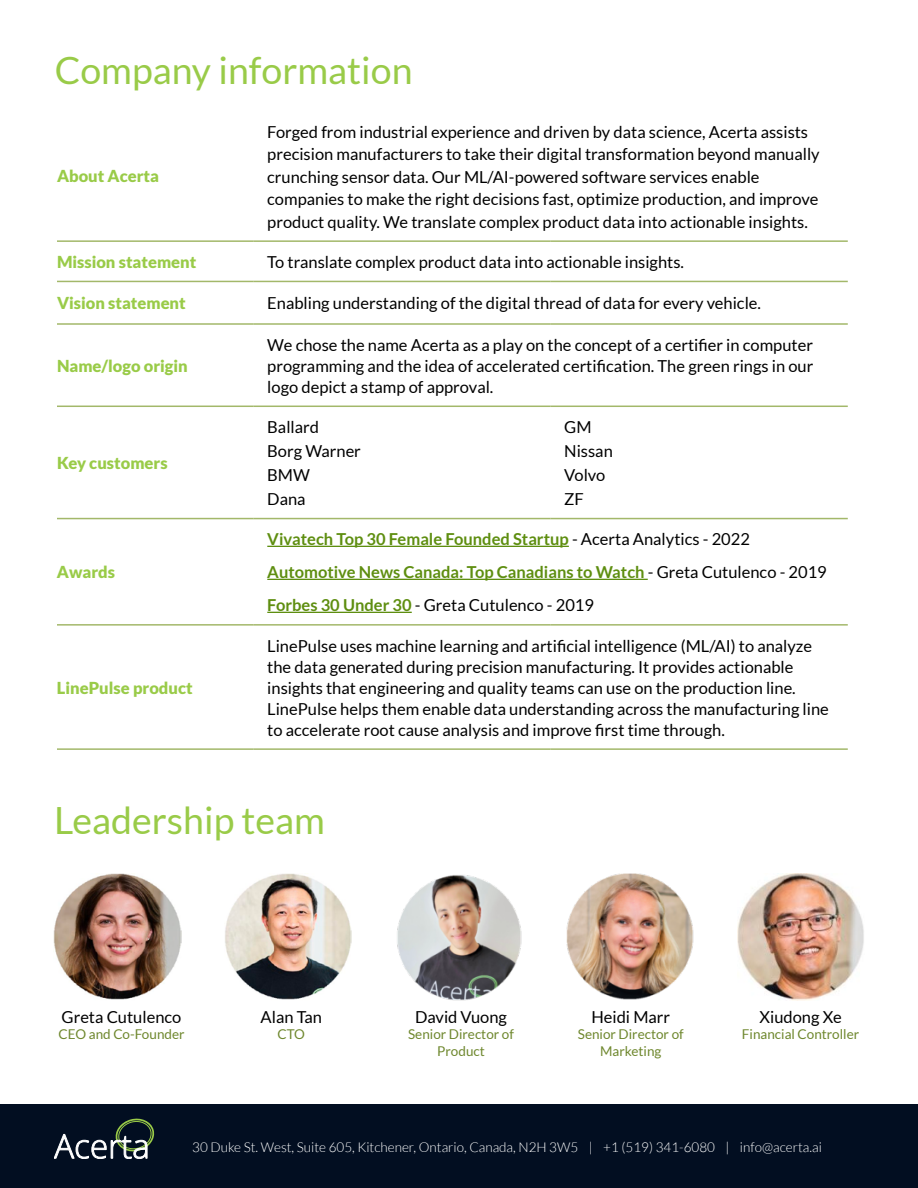
<style>
.page{position:relative;width:918px;height:1188px;background:#fff}
.page>*{position:absolute;margin:0;border:0;box-sizing:border-box;transform-origin:0 0}
.t1{font:37.5px "Lato";color:#99cb48}
.t2{font:16.5px/21px "Lato";color:#000}
.t3{font:700 16.5px/33px "Lato";color:#5e8e10}
.t4{font:900 16.5px "Lato";color:#99cb48}
.t5{font:13.5px/16.5px "Lato";color:#6e872d;text-align:center}
.t6{font:300 13.5px "Lato";color:#fff}
.s1{font-weight:400;color:#000}
</style>
<div class="page">
<div style="left:0;top:1105px;width:918px;height:83px;background:#020e21"></div>
<svg style="left:54px;top:1119px;width:100px;height:40px"></svg>
<hr style="left:57px;top:240px;width:197px;height:2px;background:#a3b86a">
<hr style="left:254px;top:240px;width:297px;height:2px;background:#a3b86a">
<hr style="left:551px;top:240px;width:297px;height:2px;background:#a3b86a">
<hr style="left:57px;top:281px;width:197px;height:1px;background:#a3b86a">
<hr style="left:254px;top:281px;width:297px;height:1px;background:#a3b86a">
<hr style="left:551px;top:281px;width:297px;height:1px;background:#a3b86a">
<hr style="left:57px;top:323px;width:197px;height:2px;background:#a3b86a">
<hr style="left:254px;top:323px;width:297px;height:2px;background:#a3b86a">
<hr style="left:551px;top:323px;width:297px;height:2px;background:#a3b86a">
<hr style="left:57px;top:406px;width:197px;height:1px;background:#a3b86a">
<hr style="left:254px;top:406px;width:297px;height:1px;background:#a3b86a">
<hr style="left:551px;top:406px;width:297px;height:1px;background:#a3b86a">
<hr style="left:57px;top:518px;width:197px;height:1px;background:#a3b86a">
<hr style="left:254px;top:518px;width:297px;height:1px;background:#a3b86a">
<hr style="left:551px;top:518px;width:297px;height:1px;background:#a3b86a">
<hr style="left:57px;top:624px;width:197px;height:2px;background:#a3b86a">
<hr style="left:254px;top:624px;width:297px;height:2px;background:#a3b86a">
<hr style="left:551px;top:624px;width:297px;height:2px;background:#a3b86a">
<hr style="left:57px;top:748px;width:197px;height:2px;background:#a3b86a">
<hr style="left:254px;top:748px;width:297px;height:2px;background:#a3b86a">
<hr style="left:551px;top:748px;width:297px;height:2px;background:#a3b86a">
<hr style="left:267px;top:546px;width:302px;height:1px;background:#5e8e10">
<hr style="left:267px;top:579px;width:381px;height:1px;background:#5e8e10">
<hr style="left:267px;top:612px;width:145px;height:1px;background:#5e8e10">
<img style="left:566px;top:873px;width:127px;height:127px">
<img style="left:737px;top:873px;width:127px;height:127px">
<img style="left:397px;top:875px;width:125px;height:125px">
<img style="left:54px;top:873px;width:127px;height:127px">
<img style="left:225px;top:874px;width:127px;height:126px">
<h1 class="t1" style="left:55px;top:50px;width:359px">Company information</h1>
<p class="t4" style="left:57px;top:167px;width:104px">About Acerta</p>
<p class="t2" style="left:267px;top:120px;width:554px;line-height:22.5px">Forged from industrial experience and driven by data science, Acerta assists precision manufacturers to take their digital transformation beyond manually crunching sensor data. Our ML/AI-powered software services enable companies to make the right decisions fast, optimize production, and improve product quality. We translate complex product data into actionable insights.</p>
<p class="t4" style="left:57px;top:252px;width:141px">Mission statement</p>
<p class="t2" style="left:267px;top:251px;width:418px">To translate complex product data into actionable insights.</p>
<p class="t4" style="left:57px;top:294px;width:130px">Vision statement</p>
<p class="t2" style="left:267px;top:293px;width:495px">Enabling understanding of the digital thread of data for every vehicle.</p>
<p class="t4" style="left:57px;top:356px;width:132px">Name/logo origin</p>
<p class="t4" style="left:57px;top:453px;width:112px">Key customers</p>
<p class="t4" style="left:57px;top:563px;width:60px">Awards</p>
<p class="t4" style="left:57px;top:678px;width:137px">LinePulse product</p>
<p class="t2" style="left:267px;top:334px;width:548px;text-align:justify">We chose the name Acerta as a play on the concept of a certifier in computer programming and the idea of accelerated certification. The green rings in our logo depict a stamp of approval.</p>
<p class="t2" style="left:267px;top:415px;width:95px;line-height:24px">Ballard<br>Borg Warner<br>BMW<br>Dana</p>
<p class="t2" style="left:564px;top:415px;width:50px;line-height:24px">GM<br>Nissan<br>Volvo<br>ZF</p>
<p class="t3" style="left:267px;top:523px;width:561px">Vivatech Top 30 Female Founded Startup <span class="s1">- Acerta Analytics - 2022<br></span>Automotive News Canada: Top Canadians to Watch <span class="s1">- Greta Cutulenco - 2019<br></span>Forbes 30 Under 30 <span class="s1">- Greta Cutulenco - 2019</span></p>
<p class="t2" style="left:267px;top:635px;width:563px">LinePulse uses machine learning and artificial intelligence (ML/AI) to analyze the data generated during precision manufacturing. It provides actionable insights that engineering and quality teams can use on the production line.<br>LinePulse helps them enable data understanding across the manufacturing line to accelerate root cause analysis and improve first time through.</p>
<h1 class="t1" style="left:54px;top:799px;width:273px">Leadership team</h1>
<p class="t2" style="left:62px;top:1006px;width:121px">Greta Cutulenco</p>
<p class="t5" style="left:58px;top:1026px;width:128px">CEO and Co-Founder</p>
<p class="t2" style="left:261px;top:1006px;width:63px">Alan Tan</p>
<p class="t5" style="left:278px;top:1026px;width:29px">CTO</p>
<p class="t2" style="left:415px;top:1006px;width:94px">David Vuong</p>
<p class="t5" style="left:408px;top:1026px;width:107px">Senior Director of<br>Product</p>
<p class="t2" style="left:591px;top:1006px;width:80px">Heidi Marr</p>
<p class="t5" style="left:578px;top:1026px;width:107px">Senior Director of<br>Marketing</p>
<p class="t2" style="left:760px;top:1006px;width:84px">Xiudong Xe</p>
<p class="t5" style="left:742px;top:1026px;width:119px">Financial Controller</p>
<p class="t6" style="left:192px;top:1140px;width:631px">30 Duke St. West, Suite 605, Kitchener, Ontario, Canada, N2H 3W5 | +1 (519) 341-6080 | info@acerta.ai</p>
</div>
